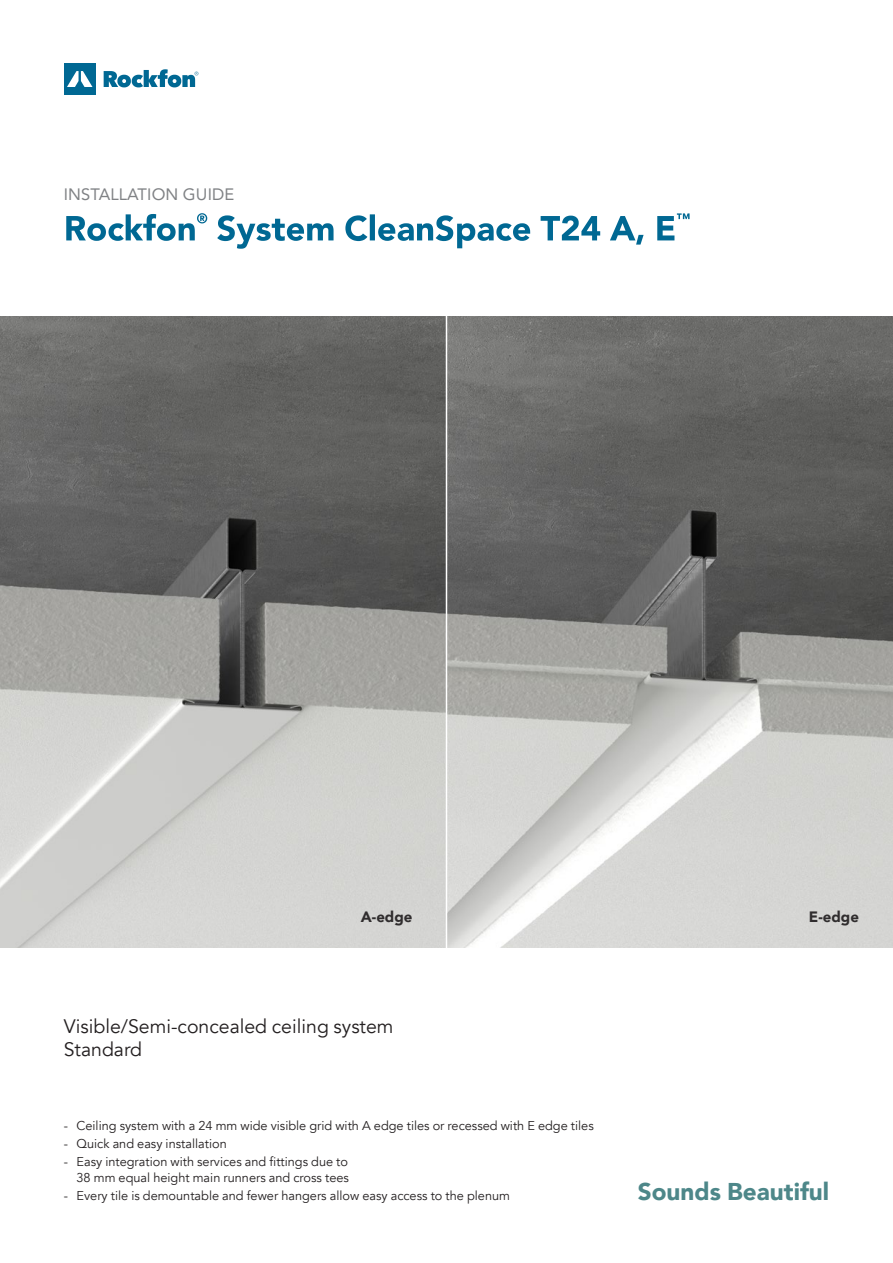
<style>
.page{position:relative;width:893px;height:1263px;background:#fff}
.page>*{position:absolute;margin:0;border:0;box-sizing:border-box;transform-origin:0 0}
.t1{font:900 24.3px "Avenir";color:#4d8789}
.t2{font:19.5px/23.4px "Avenir";color:#231f20}
.t3{font:16.5px "Avenir";letter-spacing:.01em;color:#808285}
.t4{font:900 15px "Avenir";color:#302d2e}
.t5{font:12.75px/16.5px "Avenir";color:#231f20;text-align:right}
</style>
<div class="page">
<img style="left:0;top:316px;width:893px;height:631px">
<svg style="left:104px;top:69px;width:94px;height:18px"></svg>
<div style="left:64px;top:63px;width:32px;height:32px;background:#006893"></div>
<svg style="left:67px;top:71px;width:25px;height:16px"></svg>
<hr style="left:446px;top:308px;width:1px;height:673px;background:#fff">
<svg style="left:66px;top:213px;width:624px;height:36px"></svg>
<p class="t3" style="left:64px;top:181px;width:172px">INSTALLATION GUIDE</p>
<p class="t4" style="left:361px;top:904px;width:53px">A-edge</p>
<p class="t4" style="left:809px;top:904px;width:52px">E-edge</p>
<h2 class="t2" style="left:64px;top:1014px;width:331px">Visible/Semi-concealed ceiling system<br>Standard</h2>
<p class="t5" style="left:64px;top:1118px;width:531px">- Ceiling system with a 24 mm wide visible grid with A edge tiles or recessed with E edge tiles</p>
<p class="t5" style="left:64px;top:1135px;width:164px">- Quick and easy installation</p>
<p class="t5" style="left:64px;top:1153px;width:287px">- Easy integration with services and fittings due to<br>38 mm equal height main runners and cross tees</p>
<p class="t5" style="left:64px;top:1187px;width:448px">- Every tile is demountable and fewer hangers allow easy access to the plenum</p>
<h1 class="t1" style="left:638px;top:1170px;width:193px">Sounds Beautiful</h1>
</div>
